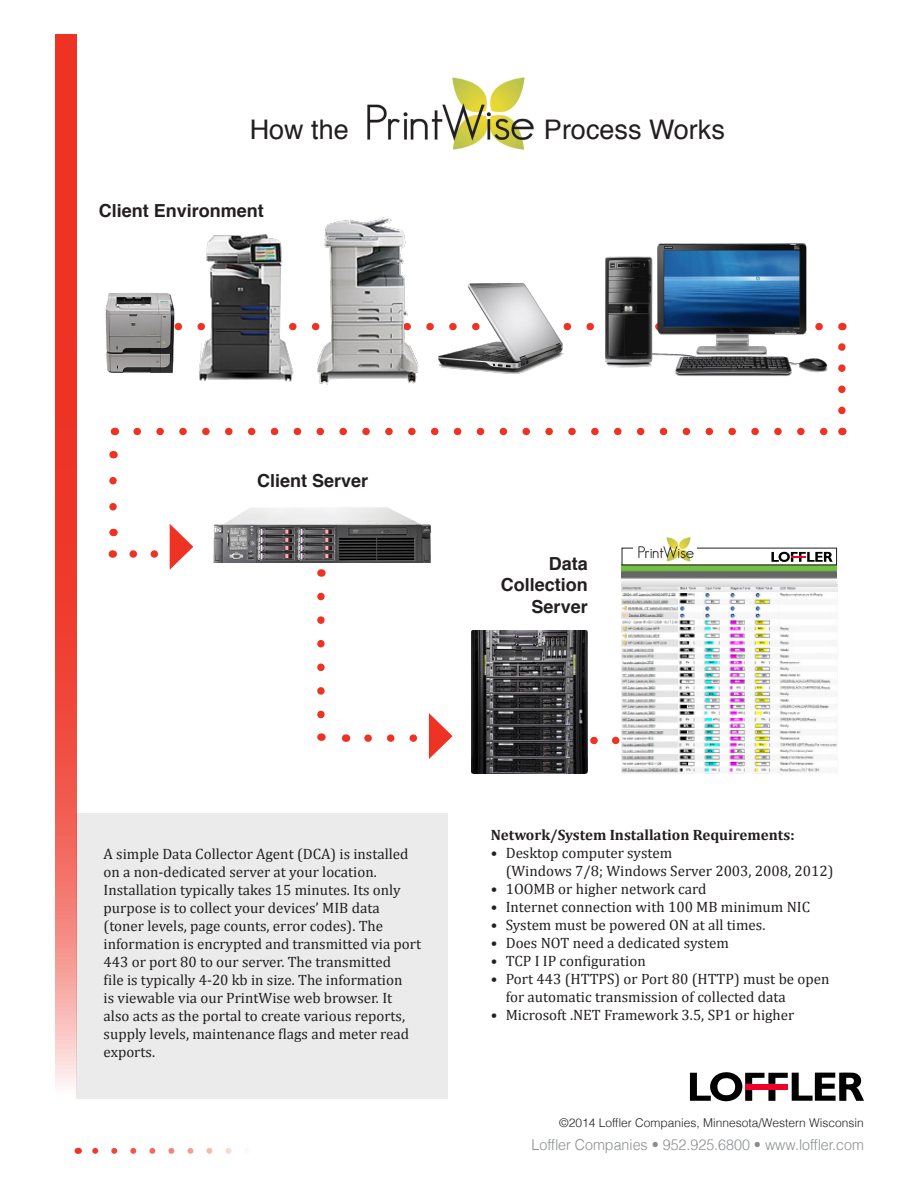
<style>
.page{position:relative;width:918px;height:1188px;background:#fff}
.page>*{position:absolute;margin:0;border:0;box-sizing:border-box;transform-origin:0 0}
.t1{font:27px "Helvetica";color:#231f20}
.t2{font:700 18px/21.6px "Helvetica";color:#231f20;text-align:right}
.t3{font:15px/18px "Cambria";color:#231f20}
.t4{font:300 15px "Helvetica";color:#8a8c8f;scale:.95 1}
.t5{font:700 15px "Cambria";color:#231f20}
.t6{font:300 12px "Helvetica";color:#231f20}
</style>
<div class="page">
<div style="left:77px;top:813px;width:371px;height:285px;background:#ebebeb"></div>
<svg style="left:92px;top:1148px;width:137px;height:6px"></svg>
<svg style="left:594px;top:737px;width:26px;height:7px"></svg>
<svg style="left:137px;top:428px;width:691px;height:7px"></svg>
<svg style="left:838px;top:343px;width:8px;height:68px"></svg>
<svg style="left:180px;top:323px;width:414px;height:7px"></svg>
<img style="left:678px;top:586px;width:159px;height:188px">
<img style="left:621px;top:586px;width:57px;height:188px">
<img style="left:621px;top:565px;width:216px;height:21px">
<img style="left:638px;top:538px;width:56px;height:24px">
<svg style="left:771px;top:552px;width:62px;height:10px"></svg>
<svg style="left:317px;top:596px;width:8px;height:123px"></svg>
<img style="left:605px;top:243px;width:223px;height:133px">
<img style="left:105px;top:292px;width:75px;height:81px">
<img style="left:186px;top:234px;width:100px;height:148px">
<img style="left:286px;top:217px;width:151px;height:168px">
<img style="left:437px;top:283px;width:126px;height:91px">
<img style="left:471px;top:630px;width:117px;height:143px">
<img style="left:213px;top:507px;width:218px;height:55px">
<svg style="left:109px;top:481px;width:8px;height:30px"></svg>
<svg style="left:368px;top:713px;width:85px;height:46px"></svg>
<svg style="left:133px;top:524px;width:61px;height:46px"></svg>
<img style="left:367px;top:78px;width:167px;height:72px">
<svg style="left:55px;top:35px;width:22px;height:1062px;background:#f05448"></svg>
<svg style="left:690px;top:1072px;width:174px;height:30px"></svg>
<p class="t1" style="left:250px;top:109px;width:101px">How the</p>
<p class="t1" style="left:544px;top:109px;width:182px">Process Works</p>
<p class="t2" style="left:99px;top:200px;width:167px">Client Environment</p>
<p class="t2" style="left:257px;top:470px;width:113px">Client Server</p>
<p class="t2" style="left:549px;top:553px;width:41px">Data</p>
<p class="t2" style="left:501px;top:575px;width:89px">Collection<br>Server</p>
<p class="t3" style="left:104px;top:845px;width:319px">A simple Data Collector Agent (DCA) is installed on a non-dedicated server at your location.<br>Installation typically takes 15 minutes. Its only purpose is to collect your devices’ MIB data (toner levels, page counts, error codes). The information is encrypted and transmitted via port 443 or port 80 to our server. The transmitted<br>file is typically 4-20 kb in size. The information<br>is viewable via our PrintWise web browser. It also acts as the portal to create various reports, supply levels, maintenance flags and meter read exports.</p>
<p class="t5" style="left:491px;top:824px;width:305px">Network/System Installation Requirements:</p>
<p class="t3" style="left:491px;top:844px;width:183px">• Desktop computer system</p>
<p class="t3" style="left:506px;top:862px;width:329px">(Windows 7/8; Windows Server 2003, 2008, 2012)</p>
<p class="t3" style="left:491px;top:880px;width:217px">• 1OOMB or higher network card</p>
<p class="t3" style="left:491px;top:898px;width:321px">• Internet connection with 100 MB minimum NIC</p>
<p class="t3" style="left:491px;top:916px;width:276px">• System must be powered ON at all times.</p>
<p class="t3" style="left:491px;top:934px;width:240px">• Does NOT need a dedicated system</p>
<p class="t3" style="left:491px;top:952px;width:156px">• TCP I IP configuration</p>
<p class="t3" style="left:506px;top:970px;width:325px;text-indent:-15px">• Port 443 (HTTPS) or Port 80 (HTTP) must be open for automatic transmission of collected data</p>
<p class="t3" style="left:491px;top:1006px;width:305px">• Microsoft .NET Framework 3.5, SP1 or higher</p>
<p class="t6" style="left:559px;top:1113px;width:306px">©2014 Loffler Companies, Minnesota/Western Wisconsin</p>
<p class="t4" style="left:532px;top:1132px;width:351px">Loffler Companies • 952.925.6800 • www.loffler.com</p>
</div>
